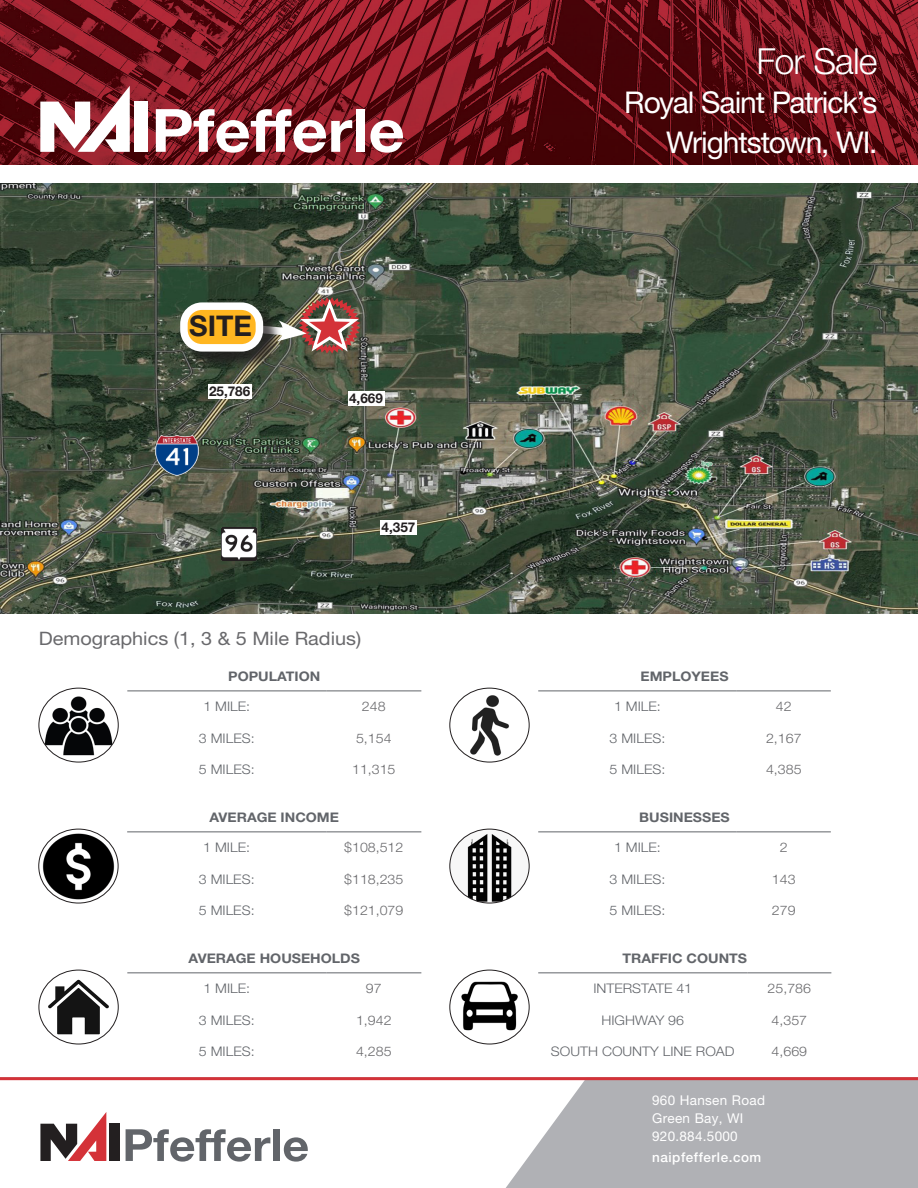
<style>
.page{position:relative;width:918px;height:1188px;background:#fff}
.page>*{position:absolute;margin:0;border:0;box-sizing:border-box;transform-origin:0 0}
.t1{font:300 36px "Helvetica Neue LT Std";letter-spacing:-.025em;color:#fff}
.t2{font:30px "Helvetica Neue LT Std";letter-spacing:-.035em;color:#fff}
.t3{font:700 28.5px "Helvetica Neue LT Std";color:#231f20}
.t4{font:18.6px "Helvetica Neue LT Std";color:#69696c;scale:1.07 1}
.t5{font:13.5px "Helvetica Neue LT Std";letter-spacing:.02em;color:#fff}
.t6{font:500 13.5px "Helvetica Neue LT Std";letter-spacing:.04em;color:#fff}
.t7{font:700 13.5px "Helvetica Neue LT Std";color:#231f20}
.t8{font:300 13.2px "Helvetica Neue LT Std";color:#62656a;scale:1.07 1}
.t9{font:300 13.2px "Helvetica Neue LT Std";color:#69696c;scale:1.07 1}
.t10{font:700 13.2px "Helvetica Neue LT Std";color:#62656a;scale:1.07 1}
</style>
<div class="page">
<div style="left:0;top:1078px;width:918px;height:110px;background:#b0b1b5"></div>
<svg style="left:0;top:1080px;width:586px;height:108px;background:#f8f7f8"></svg>
<hr style="left:0;top:1077px;width:918px;height:3px;background:#d43238">
<div style="left:110px;top:1124px;width:10px;height:37px;background:#231f20"></div>
<svg style="left:40px;top:1112px;width:66px;height:49px;background:#b18889"></svg>
<svg style="left:126px;top:1129px;width:144px;height:33px;background:#b8b9bb"></svg>
<div style="left:273px;top:1129px;width:7px;height:32px;background:#62656a"></div>
<svg style="left:284px;top:1137px;width:24px;height:25px"></svg>
<img style="left:0;top:0;width:918px;height:165px">
<div style="left:134px;top:102px;width:14px;height:50px;background:#fff"></div>
<svg style="left:40px;top:86px;width:90px;height:66px"></svg>
<svg style="left:156px;top:109px;width:196px;height:44px"></svg>
<div style="left:356px;top:109px;width:9px;height:43px;background:#fff"></div>
<svg style="left:370px;top:120px;width:33px;height:33px"></svg>
<hr style="left:127px;top:691px;width:199px;height:1px;background:#62656a">
<hr style="left:326px;top:691px;width:95px;height:1px;background:#62656a">
<hr style="left:127px;top:832px;width:199px;height:1px;background:#62656a">
<hr style="left:326px;top:832px;width:95px;height:1px;background:#62656a">
<hr style="left:127px;top:973px;width:199px;height:1px;background:#62656a">
<hr style="left:326px;top:973px;width:95px;height:1px;background:#62656a">
<hr style="left:538px;top:691px;width:199px;height:1px;background:#62656a">
<hr style="left:737px;top:691px;width:94px;height:1px;background:#62656a">
<hr style="left:538px;top:832px;width:199px;height:1px;background:#62656a">
<hr style="left:737px;top:832px;width:94px;height:1px;background:#62656a">
<hr style="left:538px;top:973px;width:209px;height:1px;background:#62656a">
<hr style="left:747px;top:973px;width:84px;height:1px;background:#62656a">
<img style="left:39px;top:688px;width:79px;height:74px">
<div style="left:39px;top:688px;width:79px;height:74px;border:1px solid #231f20;border-radius:50%"></div>
<img style="left:39px;top:829px;width:79px;height:74px">
<div style="left:39px;top:829px;width:79px;height:74px;border:1px solid #231f20;border-radius:50%"></div>
<img style="left:39px;top:970px;width:79px;height:74px">
<div style="left:39px;top:970px;width:79px;height:74px;border:1px solid #231f20;border-radius:50%"></div>
<img style="left:450px;top:688px;width:79px;height:74px">
<div style="left:450px;top:688px;width:79px;height:74px;border:1px solid #231f20;border-radius:50%"></div>
<img style="left:450px;top:829px;width:79px;height:74px">
<div style="left:450px;top:829px;width:79px;height:74px;border:1px solid #231f20;border-radius:50%"></div>
<img style="left:450px;top:970px;width:79px;height:74px">
<div style="left:450px;top:970px;width:79px;height:74px;border:1px solid #231f20;border-radius:50%"></div>
<img style="left:0;top:183px;width:918px;height:430px">
<div style="left:348px;top:391px;width:36px;height:15px;background:#fff"></div>
<div style="left:208px;top:384px;width:43px;height:14px;background:#fff"></div>
<img style="left:238px;top:294px;width:126px;height:62px">
<div style="left:182px;top:305px;width:100px;height:65px;background:#231f20;opacity:.75"></div>
<div style="left:184px;top:306px;width:75px;height:42px;background:#ffb620;border-radius:18px"></div>
<div style="left:180px;top:302px;width:83px;height:50px;border:8px solid #fff;border-radius:18px"></div>
<div style="left:380px;top:520px;width:37px;height:14px;background:#fff"></div>
<img style="left:155px;top:435px;width:44px;height:41px">
<img style="left:222px;top:527px;width:34px;height:33px">
<p class="t3" style="left:189px;top:309px;width:64px">SITE</p>
<p class="t7" style="left:209px;top:383px;width:43px">25,786</p>
<p class="t7" style="left:349px;top:390px;width:35px">4,669</p>
<p class="t7" style="left:382px;top:519px;width:35px">4,357</p>
<p class="t4" style="left:39px;top:627px;width:303px">Demographics (1, 3 &amp; 5 Mile Radius)</p>
<p class="t10" style="left:228px;top:668px;width:88px">POPULATION</p>
<p class="t8" style="left:203px;top:699px;width:45px">1 MILE:</p>
<p class="t9" style="left:362px;top:699px;width:24px">248</p>
<p class="t8" style="left:199px;top:730px;width:54px">3 MILES:</p>
<p class="t9" style="left:356px;top:730px;width:35px">5,154</p>
<p class="t8" style="left:199px;top:762px;width:54px">5 MILES:</p>
<p class="t9" style="left:352px;top:762px;width:42px">11,315</p>
<p class="t10" style="left:210px;top:809px;width:123px">AVERAGE INCOME</p>
<p class="t8" style="left:203px;top:840px;width:45px">1 MILE:</p>
<p class="t9" style="left:344px;top:840px;width:57px">$108,512</p>
<p class="t8" style="left:199px;top:871px;width:54px">3 MILES:</p>
<p class="t9" style="left:344px;top:871px;width:57px">$118,235</p>
<p class="t8" style="left:199px;top:903px;width:54px">5 MILES:</p>
<p class="t9" style="left:344px;top:903px;width:57px">$121,079</p>
<p class="t10" style="left:189px;top:950px;width:162px">AVERAGE HOUSEHOLDS</p>
<p class="t8" style="left:203px;top:981px;width:45px">1 MILE:</p>
<p class="t9" style="left:366px;top:981px;width:16px">97</p>
<p class="t8" style="left:199px;top:1012px;width:54px">3 MILES:</p>
<p class="t9" style="left:356px;top:1012px;width:35px">1,942</p>
<p class="t8" style="left:199px;top:1044px;width:54px">5 MILES:</p>
<p class="t9" style="left:356px;top:1044px;width:35px">4,285</p>
<p class="t1" style="left:756px;top:39px;width:123px">For Sale</p>
<p class="t2" style="left:624px;top:85px;width:255px">Royal Saint Patrick’s</p>
<p class="t2" style="left:666px;top:124px;width:213px">Wrightstown, WI.</p>
<p class="t10" style="left:640px;top:668px;width:84px">EMPLOYEES</p>
<p class="t8" style="left:614px;top:699px;width:45px">1 MILE:</p>
<p class="t9" style="left:776px;top:699px;width:16px">42</p>
<p class="t8" style="left:610px;top:730px;width:54px">3 MILES:</p>
<p class="t9" style="left:766px;top:730px;width:35px">2,167</p>
<p class="t8" style="left:610px;top:762px;width:54px">5 MILES:</p>
<p class="t9" style="left:766px;top:762px;width:35px">4,385</p>
<p class="t10" style="left:639px;top:809px;width:86px">BUSINESSES</p>
<p class="t8" style="left:614px;top:840px;width:45px">1 MILE:</p>
<p class="t9" style="left:780px;top:840px;width:9px">2</p>
<p class="t8" style="left:610px;top:871px;width:54px">3 MILES:</p>
<p class="t9" style="left:772px;top:871px;width:24px">143</p>
<p class="t8" style="left:610px;top:903px;width:54px">5 MILES:</p>
<p class="t9" style="left:772px;top:903px;width:24px">279</p>
<p class="t10" style="left:622px;top:950px;width:118px">TRAFFIC COUNTS</p>
<p class="t8" style="left:593px;top:981px;width:94px">INTERSTATE 41</p>
<p class="t9" style="left:768px;top:981px;width:42px">25,786</p>
<p class="t8" style="left:601px;top:1012px;width:79px">HIGHWAY 96</p>
<p class="t9" style="left:772px;top:1012px;width:35px">4,357</p>
<p class="t8" style="left:551px;top:1044px;width:173px">SOUTH COUNTY LINE ROAD</p>
<p class="t9" style="left:772px;top:1044px;width:35px">4,669</p>
<p class="t5" style="left:652px;top:1092px;width:114px">960 Hansen Road</p>
<p class="t5" style="left:652px;top:1110px;width:93px">Green Bay, WI</p>
<p class="t5" style="left:652px;top:1128px;width:87px">920.884.5000</p>
<p class="t6" style="left:652px;top:1149px;width:111px">naipfefferle.com</p>
</div>
